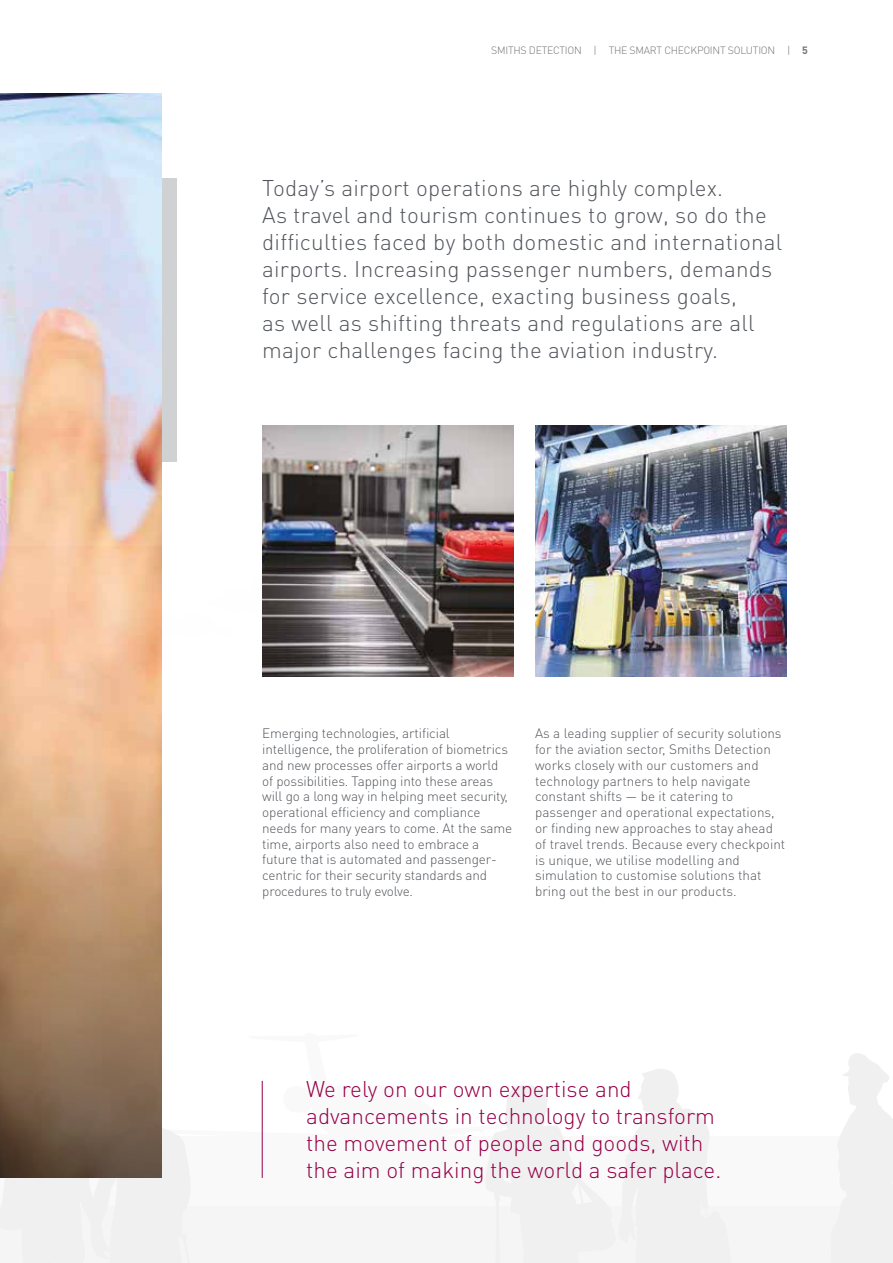
<style>
.page{position:relative;width:893px;height:1263px;background:#fff}
.page>*{position:absolute;margin:0;border:0;box-sizing:border-box;transform-origin:0 0}
.t1{font:300 22.5px/27px "DIN Pro";letter-spacing:.01em;color:#52555b}
.t2{font:300 22.5px/27px "DIN Pro";color:#950048}
.t3{font:300 13.5px/15.8px "DIN Pro";letter-spacing:-.01em;color:#52555b}
.t4{font:300 10.5px "DIN Pro";letter-spacing:-.025em;color:#717477}
.s1{font-weight:700}
</style>
<div class="page">
<svg style="left:0;top:94px;width:162px;height:988px"></svg>
<svg style="left:0;top:546px;width:514px;height:99px"></svg>
<svg style="left:144px;top:1033px;width:119px;height:103px"></svg>
<div style="left:293px;top:1090px;width:19px;height:19px;background:#f9f9f9;border-radius:50%"></div>
<div style="left:0;top:1136px;width:893px;height:127px;background:#f9f9f9"></div>
<div style="left:0;top:1206px;width:893px;height:57px;background:#f5f5f5"></div>
<svg style="left:840px;top:1053px;width:53px;height:83px"></svg>
<svg style="left:0;top:1082px;width:192px;height:96px"></svg>
<svg style="left:493px;top:1069px;width:216px;height:67px"></svg>
<img style="left:535px;top:425px;width:252px;height:251px">
<img style="left:262px;top:425px;width:251px;height:251px">
<hr style="left:262px;top:1081px;width:1px;height:97px;background:#950048">
<div style="left:162px;top:179px;width:15px;height:283px;background:#cfd1d2"></div>
<p class="t4" style="left:491px;top:43px;width:318px">SMITHS DETECTION | THE SMART CHECKPOINT SOLUTION | <span class="s1">5</span></p>
<p class="t1" style="left:262px;top:173px;width:522px">Today’s airport operations are highly complex.<br>As travel and tourism continues to grow, so do the difficulties faced by both domestic and international airports. Increasing passenger numbers, demands for service excellence, exacting business goals,<br>as well as shifting threats and regulations are all major challenges facing the aviation industry.</p>
<p class="t3" style="left:262px;top:725px;width:252px">Emerging technologies, artificial intelligence, the proliferation of biometrics and new processes offer airports a world of possibilities. Tapping into these areas will go a long way in helping meet security, operational efficiency and compliance needs for many years to come. At the same time, airports also need to embrace a future that is automated and passenger&shy;centric for their security standards and procedures to truly evolve.</p>
<p class="t3" style="left:535px;top:725px;width:252px">As a leading supplier of security solutions for the aviation sector, Smiths Detection works closely with our customers and technology partners to help navigate constant shifts — be it catering to passenger and operational expectations, or finding new approaches to stay ahead of travel trends. Because every checkpoint is unique, we utilise modelling and simulation to customise solutions that bring out the best in our products.</p>
<h1 class="t2" style="left:306px;top:1074px;width:417px">We rely on our own expertise and advancements in technology to transform the movement of people and goods, with the aim of making the world a safer place.</h1>
</div>
